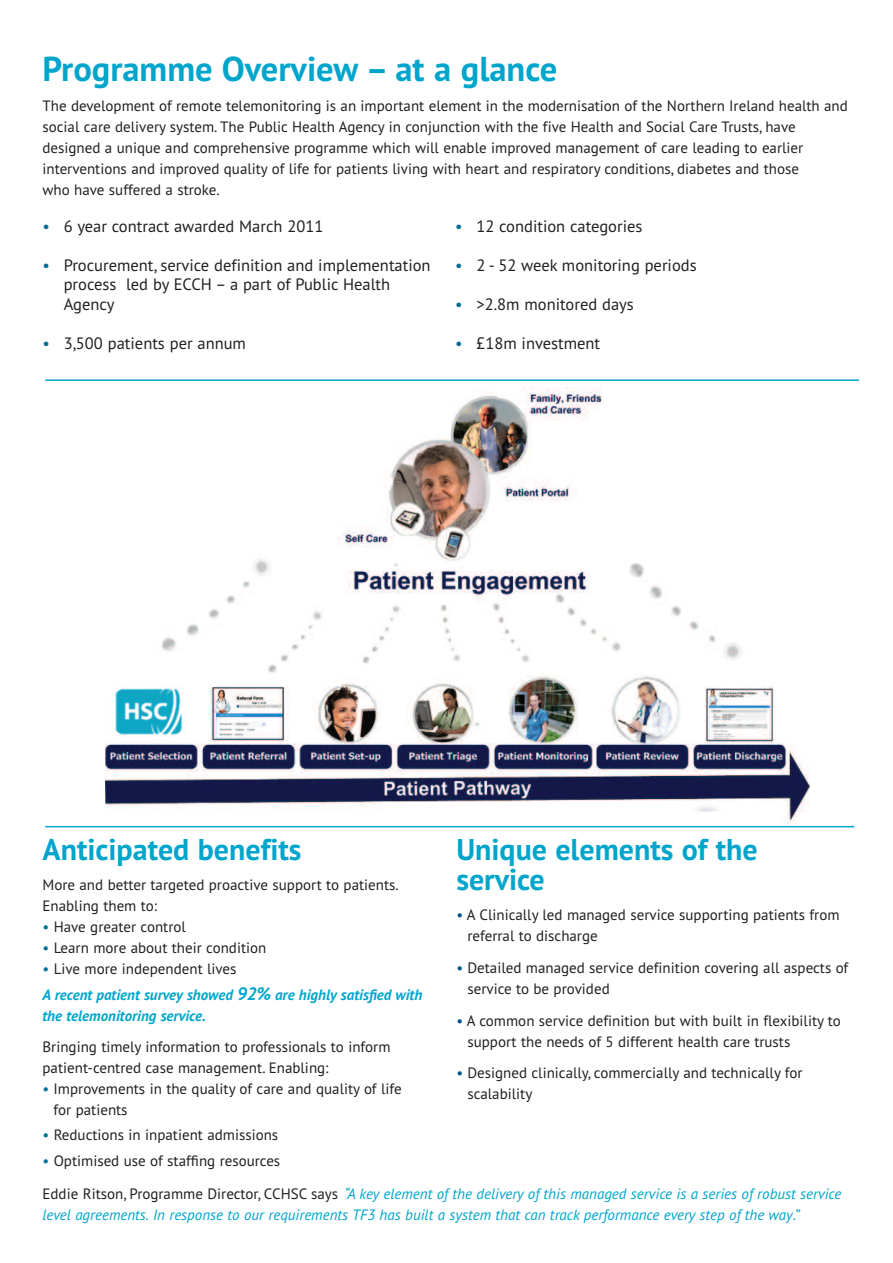
<style>
.page{position:relative;width:893px;height:1263px;background:#fff}
.page>*{position:absolute;margin:0;border:0;box-sizing:border-box;transform-origin:0 0}
.t1{font:700 34.5px "PT Sans";color:#00a5cc}
.t2{font:700 30px/30px "PT Sans";color:#00a5cc}
.t3{font:16.5px/19.5px "PT Sans";color:#231f20}
.t4{font:15px/21px "PT Sans";color:#231f20}
.t5{font:italic 15px/21px "PT Sans";color:#00a5cc}
.t6{font:italic 700 15px/25.2px "PT Sans";color:#00a5cc}
.s1{color:#006d95}
.s2{font-weight:400;font-style:normal;color:#006d95}
.s3{font-weight:400;font-style:normal;color:#231f20}
.s4{font-size:18px}
.s5{color:#005487}
.s6{font-style:normal;color:#231f20}
.s7{font-style:normal}
</style>
<div class="page">
<img style="left:105px;top:387px;width:704px;height:437px">
<hr style="left:45px;top:379px;width:814px;height:2px;background:#00a5cc">
<hr style="left:45px;top:826px;width:809px;height:1px;background:#00a5cc">
<h1 class="t1" style="left:43px;top:46px;width:516px">Programme Overview – at a glance</h1>
<p class="t4" style="left:43px;top:95px;width:807px">The development of remote telemonitoring is an important element in the modernisation of the Northern Ireland health and social care delivery system. The Public Health Agency in conjunction with the five Health and Social Care Trusts, have designed a unique and comprehensive programme which will enable improved management of care leading to earlier interventions and improved quality of life for patients living with heart and respiratory conditions, diabetes and those<br>who have suffered a stroke.</p>
<p class="t3" style="left:43px;top:216px;width:282px"><span class="s1">•</span> 6 year contract awarded March 2011</p>
<p class="t3" style="left:64px;top:255px;width:368px;text-indent:-21px"><span class="s1">•</span> Procurement, service definition and implementation process led by ECCH – a part of Public Health<br>Agency</p>
<p class="t3" style="left:43px;top:333px;width:205px"><span class="s1">•</span> 3,500 patients per annum</p>
<p class="t3" style="left:455px;top:216px;width:189px"><span class="s1">•</span> 12 condition categories</p>
<p class="t3" style="left:455px;top:255px;width:243px"><span class="s1">•</span> 2 - 52 week monitoring periods</p>
<p class="t3" style="left:455px;top:294px;width:180px"><span class="s1">•</span> &gt;2.8m monitored days</p>
<p class="t3" style="left:455px;top:333px;width:147px"><span class="s1">•</span> £18m investment</p>
<h2 class="t2" style="left:43px;top:834px;width:260px">Anticipated benefits</h2>
<p class="t4" style="left:43px;top:874px;width:358px">More and better targeted proactive support to patients.<br>Enabling them to:</p>
<p class="t4" style="left:43px;top:916px;width:145px"><span class="s1">•</span> Have greater control</p>
<p class="t4" style="left:43px;top:937px;width:225px"><span class="s1">•</span> Learn more about their condition</p>
<p class="t6" style="left:43px;top:956px;width:381px"><span class="s2">•</span> <span class="s3">Live more independent lives<br></span>A recent patient survey showed <span class="s4">92%</span> are highly satisfied with</p>
<p class="t6" style="left:43px;top:1002px;width:165px">the telemonitoring service.</p>
<p class="t4" style="left:43px;top:1036px;width:349px">Bringing timely information to professionals to inform patient-centred case management. Enabling:</p>
<p class="t4" style="left:54px;top:1078px;width:350px;text-indent:-11px"><span class="s1">•</span> Improvements in the quality of care and quality of life for patients</p>
<p class="t4" style="left:43px;top:1124px;width:237px"><span class="s1">•</span> Reductions in inpatient admissions</p>
<p class="t4" style="left:43px;top:1149px;width:239px"><span class="s1">•</span> Optimised use of staffing resources</p>
<h2 class="t2" style="left:456px;top:834px;width:303px">Unique elements of the service</h2>
<p class="t4" style="left:467px;top:904px;width:374px;text-indent:-11px"><span class="s5">•</span> A Clinically led managed service supporting patients from referral to discharge</p>
<p class="t4" style="left:467px;top:957px;width:382px;text-indent:-11px"><span class="s5">•</span> Detailed managed service definition covering all aspects of service to be provided</p>
<p class="t4" style="left:467px;top:1009px;width:375px;text-indent:-11px"><span class="s5">•</span> A common service definition but with built in flexibility to support the needs of 5 different health care trusts</p>
<p class="t4" style="left:467px;top:1062px;width:337px;text-indent:-11px"><span class="s5">•</span> Designed clinically, commercially and technically for scalability</p>
<p class="t5" style="left:43px;top:1183px;width:800px"><span class="s6">Eddie Ritson, Programme Director, CCHSC says</span> “A key element of the delivery of this managed service is a series of robust service level agreements. In response to our requirements TF3 has built a system that can track performance every step of the way.<span class="s7">”</span></p>
</div>
